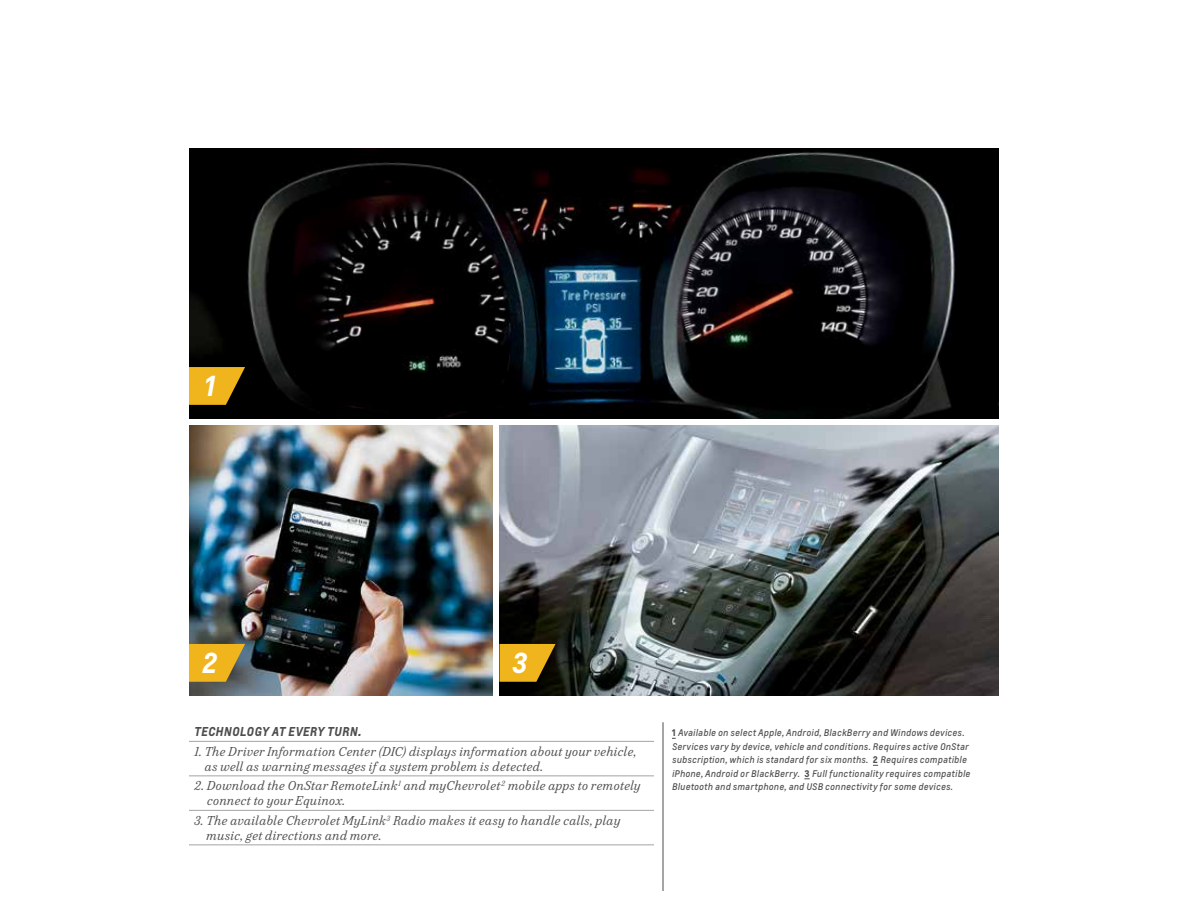
<style>
.page{position:relative;width:1188px;height:918px;background:#fff}
.page>*{position:absolute;margin:0;border:0;box-sizing:border-box;transform-origin:0 0}
.t1{font:italic 700 27px "Louis";color:#fff}
.t2{font:italic 12px/15px "Durant";letter-spacing:.03em;color:#4d4d4f}
.t3{font:italic 700 12px "Louis";letter-spacing:.015em;color:#4d4d4f}
.t4{font:italic 9px/13.5px "Louis";letter-spacing:.035em;color:#4d4d4f}
.s1{font-weight:700;font-style:normal}
</style>
<div class="page">
<img style="left:499px;top:425px;width:500px;height:270px">
<img style="left:189px;top:425px;width:304px;height:270px">
<img style="left:189px;top:148px;width:810px;height:270px">
<svg style="left:189px;top:367px;width:56px;height:38px;background:#c69517"></svg>
<svg style="left:189px;top:644px;width:56px;height:38px;background:#d4a529"></svg>
<svg style="left:480px;top:644px;width:76px;height:38px;background:#c29d3c"></svg>
<hr style="left:189px;top:810px;width:465px;height:1px;background:#a2a4a7">
<hr style="left:189px;top:775px;width:465px;height:1px;background:#a2a4a7">
<hr style="left:189px;top:844px;width:465px;height:1px;background:#a2a4a7">
<hr style="left:189px;top:741px;width:465px;height:1px;background:#a2a4a7">
<hr style="left:663px;top:722px;width:1px;height:169px;background:#4d4d4f">
<h1 class="t1" style="left:204px;top:368px;width:12px">1</h1>
<h1 class="t1" style="left:202px;top:645px;width:16px">2</h1>
<h1 class="t1" style="left:512px;top:645px;width:17px">3</h1>
<h2 class="t3" style="left:194px;top:724px;width:169px">TECHNOLOGY AT EVERY TURN.</h2>
<h2 class="t2" style="left:204px;top:744px;width:433px;text-indent:-10px">1. The Driver Information Center (DIC) displays information about your vehicle, as well as warning messages if a system problem is detected.</h2>
<h2 class="t2" style="left:207px;top:778px;width:435px;text-indent:-13px">2. Download the OnStar RemoteLink<sup>1</sup> and myChevrolet<sup>2</sup> mobile apps to remotely connect to your Equinox.</h2>
<h2 class="t2" style="left:206px;top:813px;width:415px;text-indent:-12px">3. The available Chevrolet MyLink<sup>3</sup> Radio makes it easy to handle calls, play music, get directions and more.</h2>
<p class="t4" style="left:672px;top:726px;width:300px"><span class="s1">1</span> Available on select Apple, Android, BlackBerry and Windows devices.<br>Services vary by device, vehicle and conditions. Requires active OnStar subscription, which is standard for six months. <span class="s1">2</span> Requires compatible iPhone, Android or BlackBerry. <span class="s1">3</span> Full functionality requires compatible Bluetooth and smartphone, and USB connectivity for some devices.</p>
</div>
